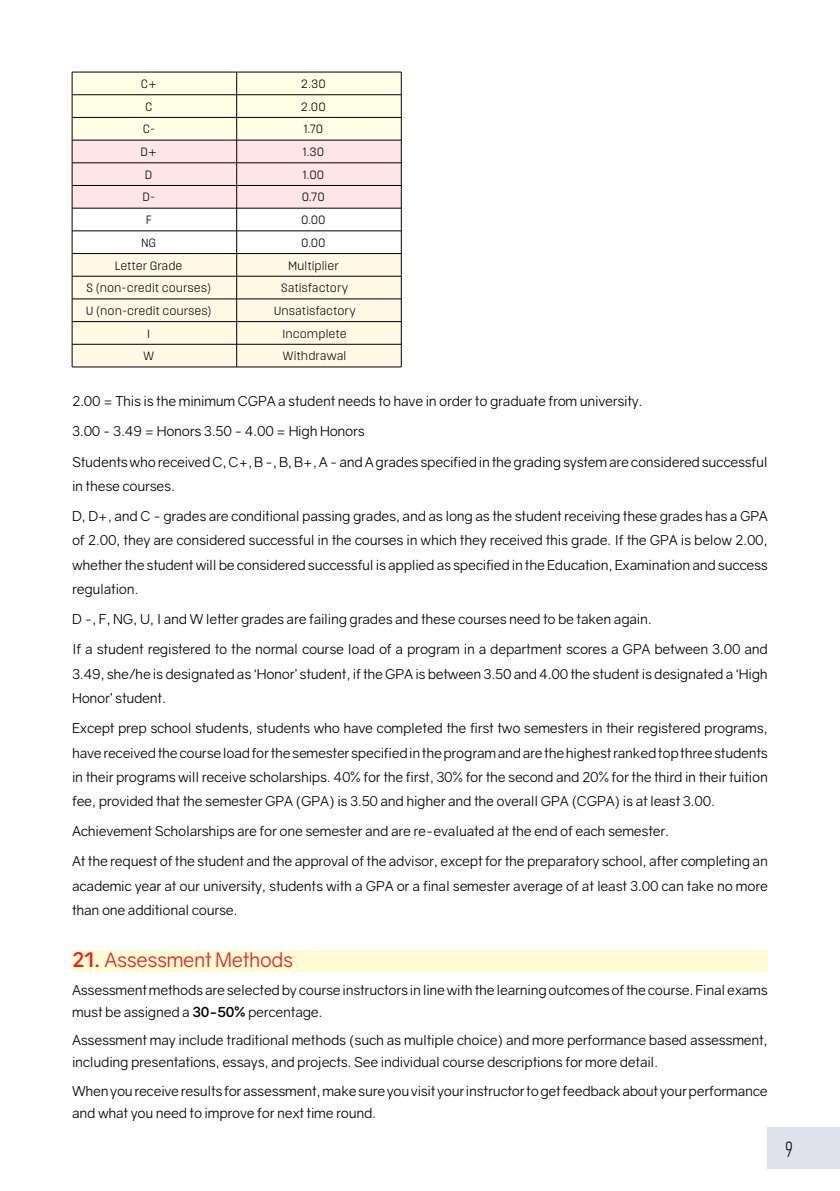
<style>
.page{position:relative;width:840px;height:1191px;background:#fff}
.page>*{position:absolute;margin:0;border:0;box-sizing:border-box;transform-origin:0 0}
.t1{font:100 22px "PF Din Text Comp Pro";color:#000}
.t2{font:20px "Gravity";letter-spacing:-.02em;color:#ed1d24}
.t3{font:13.8px/24.4px "Gravity";letter-spacing:-.02em;color:#000}
.t4{font:12px "Masifa";color:#000}
.s1{font-weight:700}
</style>
<div class="page">
<div style="left:767px;top:1127px;width:72px;height:42px;background:#e1e0ed"></div>
<div style="left:72px;top:950px;width:695px;height:21px;background:#fffcd5"></div>
<svg style="left:72px;top:72px;width:330px;height:295px"></svg>
<hr style="left:72px;top:94px;width:164px;height:1px;background:#000">
<p class="t4" style="left:141px;top:77px;width:18px">C+</p>
<p class="t4" style="left:301px;top:77px;width:26px">2.30</p>
<p class="t4" style="left:145px;top:100px;width:9px">C</p>
<p class="t4" style="left:301px;top:100px;width:26px">2.00</p>
<p class="t4" style="left:143px;top:122px;width:14px">C-</p>
<p class="t4" style="left:303px;top:122px;width:21px">1.70</p>
<p class="t4" style="left:140px;top:145px;width:18px">D+</p>
<p class="t4" style="left:302px;top:145px;width:23px">1.30</p>
<p class="t4" style="left:145px;top:168px;width:9px">D</p>
<p class="t4" style="left:302px;top:168px;width:23px">1.00</p>
<p class="t4" style="left:143px;top:190px;width:14px">D-</p>
<p class="t4" style="left:302px;top:190px;width:24px">0.70</p>
<p class="t4" style="left:146px;top:213px;width:8px">F</p>
<p class="t4" style="left:301px;top:213px;width:26px">0.00</p>
<p class="t4" style="left:141px;top:236px;width:17px">NG</p>
<p class="t4" style="left:301px;top:236px;width:26px">0.00</p>
<p class="t4" style="left:115px;top:258px;width:69px">Letter Grade</p>
<p class="t4" style="left:288px;top:258px;width:52px">Multiplier</p>
<p class="t4" style="left:86px;top:281px;width:126px">S (non-credit courses)</p>
<p class="t4" style="left:281px;top:281px;width:69px">Satisfactory</p>
<p class="t4" style="left:86px;top:304px;width:127px">U (non-credit courses)</p>
<p class="t4" style="left:273px;top:304px;width:84px">Unsatisfactory</p>
<p class="t4" style="left:147px;top:326px;width:4px">I</p>
<p class="t4" style="left:282px;top:326px;width:66px">Incomplete</p>
<p class="t4" style="left:143px;top:349px;width:13px">W</p>
<p class="t4" style="left:282px;top:349px;width:65px">Withdrawal</p>
<p class="t3" style="left:72px;top:386px;width:696px;line-height:30px">2.00 = This is the minimum CGPA a student needs to have in order to graduate from university.<br>3.00 - 3.49 = Honors 3.50 - 4.00 = High Honors<br>Students who received C, C+, B -, B, B+, A - and A grades specified in the grading system are considered successful</p>
<p class="t3" style="left:72px;top:471px;width:697px;line-height:30px">in these courses.<br>D, D+, and C - grades are conditional passing grades, and as long as the student receiving these grades has a GPA</p>
<p class="t3" style="left:72px;top:528px;width:697px;text-align:justify">of 2.00, they are considered successful in the courses in which they received this grade. If the GPA is below 2.00, whether the student will be considered successful is applied as specified in the Education, Examination and success regulation.</p>
<p class="t3" style="left:72px;top:604px;width:697px;line-height:30px">D -, F, NG, U, I and W letter grades are failing grades and these courses need to be taken again.<br>If a student registered to the normal course load of a program in a department scores a GPA between 3.00 and</p>
<p class="t3" style="left:72px;top:661px;width:696px">3.49, she/he is designated as ‘Honor’ student, if the GPA is between 3.50 and 4.00 the student is designated a ‘High<br>Honor’ student.</p>
<p class="t3" style="left:72px;top:716px;width:697px;text-align:justify">Except prep school students, students who have completed the first two semesters in their registered programs, have received the course load for the semester specified in the program and are the highest ranked top three students in their programs will receive scholarships. 40% for the first, 30% for the second and 20% for the third in their tuition fee, provided that the semester GPA (GPA) is 3.50 and higher and the overall GPA (CGPA) is at least 3.00.</p>
<p class="t3" style="left:72px;top:816px;width:697px;line-height:30px">Achievement Scholarships are for one semester and are re-evaluated at the end of each semester.<br>At the request of the student and the approval of the advisor, except for the preparatory school, after completing an</p>
<p class="t3" style="left:72px;top:873px;width:697px">academic year at our university, students with a GPA or a final semester average of at least 3.00 can take no more than one additional course.</p>
<h2 class="t2" style="left:72px;top:947px;width:222px"><span class="s1">21.</span> Assessment Methods</h2>
<p class="t3" style="left:72px;top:978px;width:697px;line-height:22.4px">Assessment methods are selected by course instructors in line with the learning outcomes of the course. Final exams must be assigned a <span class="s1">30-50%</span> percentage.</p>
<p class="t3" style="left:72px;top:1029px;width:697px;line-height:22.4px">Assessment may include traditional methods (such as multiple choice) and more performance based assessment, including presentations, essays, and projects. See individual course descriptions for more detail.</p>
<p class="t3" style="left:72px;top:1079px;width:697px;line-height:22.4px">When you receive results for assessment, make sure you visit your instructor to get feedback about your performance and what you need to improve for next time round.</p>
<h1 class="t1" style="left:784px;top:1136px;width:9px">9</h1>
</div>
